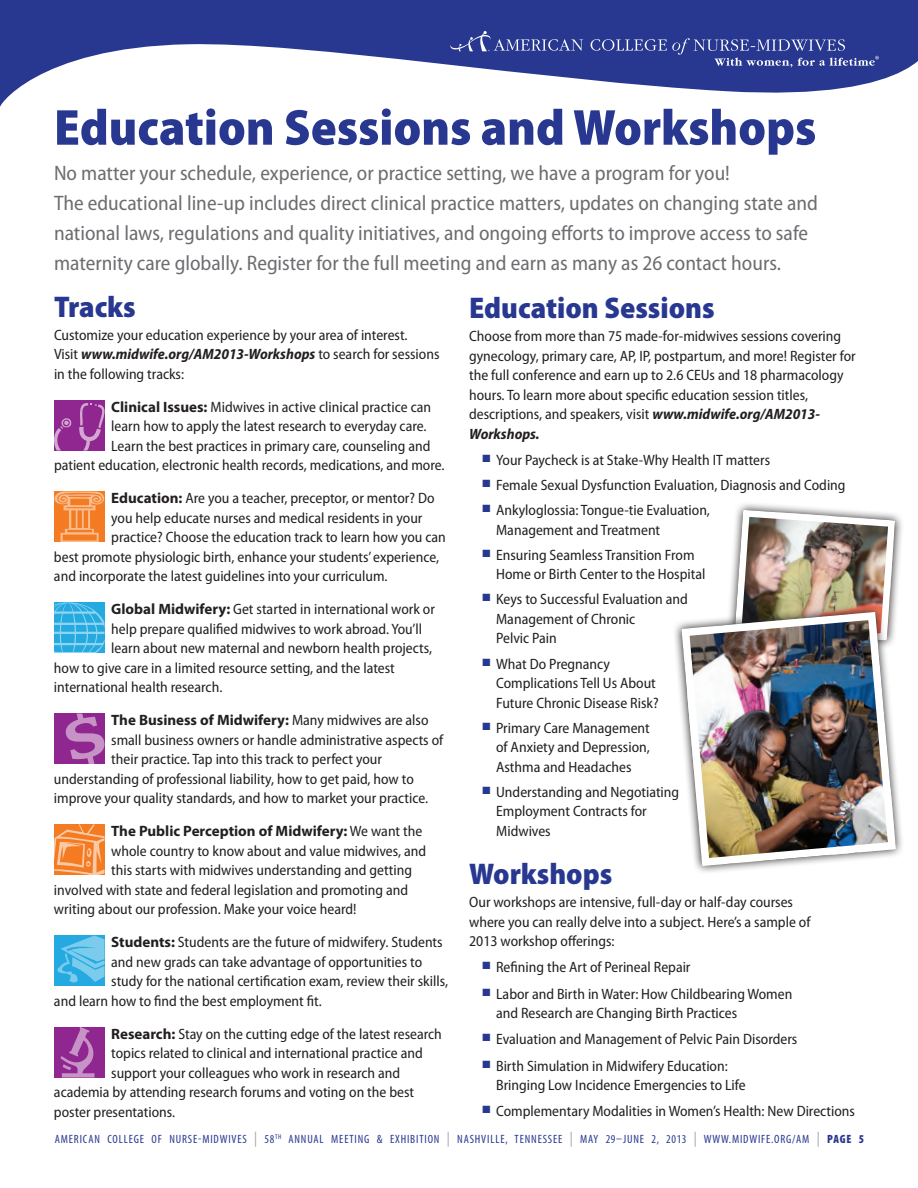
<style>
.page{position:relative;width:918px;height:1188px;background:#fff}
.page>*{position:absolute;margin:0;border:0;box-sizing:border-box;transform-origin:0 0}
.Section_Header{font:900 semi-condensed 51px "Myriad Pro";color:#283890}
.Subhead_20{font:900 semi-condensed 30px "Myriad Pro";color:#283890}
.Introductory_Paragra{font:semi-condensed 21px/30px "Myriad Pro";color:#6c6d70}
.Body_Text{font:semi-condensed 15px/19.5px "Myriad Pro";color:#231f20}
.Body_Text-2{font:700 15px "Myriad Pro";color:#231f20}
.t1{font:condensed 12px "Myriad Pro";letter-spacing:.07em;color:#283890}
.s1{font-weight:700;font-style:italic}
.s2{font-weight:700;font-stretch:normal}
.s3{font-weight:400;font-stretch:semi-condensed}
.s4{font-size:15px;color:#a8a9ad}
.s5{font-weight:900}
</style>
<div class="page">
<svg style="left:0;top:0;width:918px;height:107px;fill:#283890"></svg>
<svg style="left:450px;top:31px;width:133px;height:20px;background:#46539f"></svg>
<svg style="left:591px;top:38px;width:288px;height:29px;background:#42509d"></svg>
<div style="left:54px;top:400px;width:50px;height:51px;background:#90268f"></div>
<svg style="left:54px;top:402px;width:51px;height:49px"></svg>
<svg style="left:54px;top:491px;width:51px;height:51px;background:#f58f43"></svg>
<svg style="left:54px;top:603px;width:50px;height:50px;background:#43b5e5"></svg>
<div style="left:54px;top:714px;width:50px;height:50px;background:#90268f"></div>
<svg style="left:65px;top:714px;width:40px;height:50px"></svg>
<svg style="left:54px;top:825px;width:50px;height:50px;background:#f59349"></svg>
<div style="left:54px;top:936px;width:50px;height:50px;background:#24aae1"></div>
<svg style="left:57px;top:936px;width:47px;height:47px"></svg>
<div style="left:54px;top:1027px;width:50px;height:51px;background:#90268f"></div>
<svg style="left:60px;top:1027px;width:35px;height:51px"></svg>
<svg style="left:730px;top:504px;width:172px;height:100px"></svg>
<img style="left:731px;top:506px;width:168px;height:98px">
<svg style="left:675px;top:604px;width:227px;height:268px"></svg>
<img style="left:677px;top:608px;width:223px;height:262px">
<p class="Section_Header" style="left:54px;top:99px;width:764px">Education Sessions and Workshops</p>
<p class="Introductory_Paragra" style="left:54px;top:158px;width:766px">No matter your schedule, experience, or practice setting, we have a program for you!<br>The educational line-up includes direct clinical practice matters, updates on changing state and national laws, regulations and quality initiatives, and ongoing efforts to improve access to safe maternity care globally. Register for the full meeting and earn as many as 26 contact hours.</p>
<p class="Subhead_20" style="left:54px;top:289px;width:83px">Tracks</p>
<p class="Body_Text" style="left:54px;top:325px;width:387px">Customize your education experience by your area of interest.<br>Visit <span class="s1">www.midwife.org/AM2013-Workshops</span> to search for sessions in the following tracks:</p>
<p class="Body_Text" style="left:111px;top:397px;width:321px"><span class="s2">Clinical Issues:</span> Midwives in active clinical practice can</p>
<p class="Body_Text" style="left:111px;top:417px;width:317px">learn how to apply the latest research to everyday care.</p>
<p class="Body_Text" style="left:111px;top:436px;width:321px">Learn the best practices in primary care, counseling and</p>
<p class="Body_Text" style="left:54px;top:456px;width:392px">patient education, electronic health records, medications, and more.</p>
<p class="Body_Text" style="left:111px;top:489px;width:325px"><span class="s2">Education:</span> Are you a teacher, preceptor, or mentor? Do</p>
<p class="Body_Text" style="left:111px;top:508px;width:313px">you help educate nurses and medical residents in your</p>
<p class="Body_Text" style="left:111px;top:528px;width:336px">practice? Choose the education track to learn how you can</p>
<p class="Body_Text" style="left:54px;top:547px;width:387px">best promote physiologic birth, enhance your students’ experience,</p>
<p class="Body_Text" style="left:54px;top:567px;width:335px">and incorporate the latest guidelines into your curriculum.</p>
<p class="Body_Text" style="left:111px;top:600px;width:325px"><span class="s2">Global Midwifery:</span> Get started in international work or</p>
<p class="Body_Text" style="left:111px;top:619px;width:312px">help prepare qualified midwives to work abroad. You’ll</p>
<p class="Body_Text" style="left:111px;top:639px;width:322px">learn about new maternal and newborn health projects,</p>
<p class="Body_Text" style="left:54px;top:658px;width:342px">how to give care in a limited resource setting, and the latest</p>
<p class="Body_Text" style="left:54px;top:678px;width:170px">international health research.</p>
<p class="Body_Text-2" style="left:111px;top:710px;width:319px">The Business of Midwifery: <span class="s3">Many midwives are also</span></p>
<p class="Body_Text" style="left:111px;top:730px;width:334px">small business owners or handle administrative aspects of</p>
<p class="Body_Text" style="left:111px;top:750px;width:272px">their practice. Tap into this track to perfect your</p>
<p class="Body_Text" style="left:54px;top:769px;width:361px">understanding of professional liability, how to get paid, how to</p>
<p class="Body_Text" style="left:54px;top:789px;width:376px">improve your quality standards, and how to market your practice.</p>
<p class="Body_Text-2" style="left:111px;top:821px;width:313px">The Public Perception of Midwifery: <span class="s3">We want the</span></p>
<p class="Body_Text" style="left:111px;top:841px;width:316px">whole country to know about and value midwives, and</p>
<p class="Body_Text" style="left:111px;top:861px;width:302px">this starts with midwives understanding and getting</p>
<p class="Body_Text" style="left:54px;top:880px;width:356px">involved with state and federal legislation and promoting and</p>
<p class="Body_Text" style="left:54px;top:900px;width:304px">writing about our profession. Make your voice heard!</p>
<p class="Body_Text" style="left:111px;top:933px;width:333px"><span class="s2">Students:</span> Students are the future of midwifery. Students</p>
<p class="Body_Text" style="left:111px;top:952px;width:312px">and new grads can take advantage of opportunities to</p>
<p class="Body_Text" style="left:111px;top:972px;width:338px">study for the national certification exam, review their skills,</p>
<p class="Body_Text" style="left:54px;top:991px;width:269px">and learn how to find the best employment fit.</p>
<p class="Body_Text" style="left:111px;top:1024px;width:332px"><span class="s2">Research:</span> Stay on the cutting edge of the latest research</p>
<p class="Body_Text" style="left:111px;top:1044px;width:313px">topics related to clinical and international practice and</p>
<p class="Body_Text" style="left:111px;top:1063px;width:290px">support your colleagues who work in research and</p>
<p class="Body_Text" style="left:54px;top:1083px;width:362px">academia by attending research forums and voting on the best</p>
<p class="Body_Text" style="left:54px;top:1102px;width:123px">poster presentations.</p>
<p class="Subhead_20" style="left:469px;top:291px;width:247px">Education Sessions</p>
<p class="Body_Text" style="left:469px;top:327px;width:388px">Choose from more than 75 made-for-midwives sessions covering gynecology, primary care, AP, IP, postpartum, and more! Register for the full conference and earn up to 2.6 CEUs and 18 pharmacology hours. To learn more about specific education session titles, descriptions, and speakers, visit <span class="s1">www.midwife.org/AM2013- Workshops.</span></p>
<p class="Body_Text" style="left:483px;top:450px;width:289px"><sup>■</sup> Your Paycheck is at Stake-Why Health IT matters</p>
<p class="Body_Text" style="left:483px;top:475px;width:365px"><sup>■</sup> Female Sexual Dysfunction Evaluation, Diagnosis and Coding</p>
<p class="Body_Text" style="left:496px;top:501px;width:215px;text-indent:-14px"><sup>■</sup> Ankyloglossia: Tongue-tie Evaluation,<br>Management and Treatment</p>
<p class="Body_Text" style="left:496px;top:545px;width:211px;text-indent:-14px"><sup>■</sup> Ensuring Seamless Transition From<br>Home or Birth Center to the Hospital</p>
<p class="Body_Text" style="left:496px;top:590px;width:193px;text-indent:-14px"><sup>■</sup> Keys to Successful Evaluation and<br>Management of Chronic<br>Pelvic Pain</p>
<p class="Body_Text" style="left:496px;top:654px;width:164px;text-indent:-14px"><sup>■</sup> What Do Pregnancy<br>Complications Tell Us About<br>Future Chronic Disease Risk?</p>
<p class="Body_Text" style="left:496px;top:718px;width:155px;text-align:justify;text-indent:-14px"><sup>■</sup> Primary Care Management of Anxiety and Depression, Asthma and Headaches</p>
<p class="Body_Text" style="left:496px;top:783px;width:185px;text-indent:-14px"><sup>■</sup> Understanding and Negotiating<br>Employment Contracts for<br>Midwives</p>
<p class="Subhead_20" style="left:469px;top:857px;width:145px">Workshops</p>
<p class="Body_Text" style="left:469px;top:893px;width:343px">Our workshops are intensive, full-day or half-day courses where you can really delve into a subject. Here’s a sample of<br>2013 workshop offerings:</p>
<p class="Body_Text" style="left:483px;top:958px;width:209px"><sup>■</sup> Refining the Art of Perineal Repair</p>
<p class="Body_Text" style="left:496px;top:984px;width:298px;text-indent:-14px"><sup>■</sup> Labor and Birth in Water: How Childbearing Women and Research are Changing Birth Practices</p>
<p class="Body_Text" style="left:483px;top:1030px;width:316px"><sup>■</sup> Evaluation and Management of Pelvic Pain Disorders</p>
<p class="Body_Text" style="left:496px;top:1056px;width:251px;text-indent:-14px"><sup>■</sup> Birth Simulation in Midwifery Education:<br>Bringing Low Incidence Emergencies to Life</p>
<p class="Body_Text" style="left:483px;top:1102px;width:374px"><sup>■</sup> Complementary Modalities in Women’s Health: New Directions</p>
<p class="t1" style="left:55px;top:1131px;width:811px">AMERICAN COLLEGE OF NURSE-MIDWIVES <span class="s4">|</span> 58<sup>TH</sup> ANNUAL MEETING &amp; EXHIBITION <span class="s4">|</span> NASHVILLE, TENNESSEE <span class="s4">|</span> MAY 29–JUNE 2, 2013 <span class="s4">|</span> WWW.MIDWIFE.ORG/AM <span class="s4">|</span> <span class="s5">PAGE 5</span></p>
</div>
